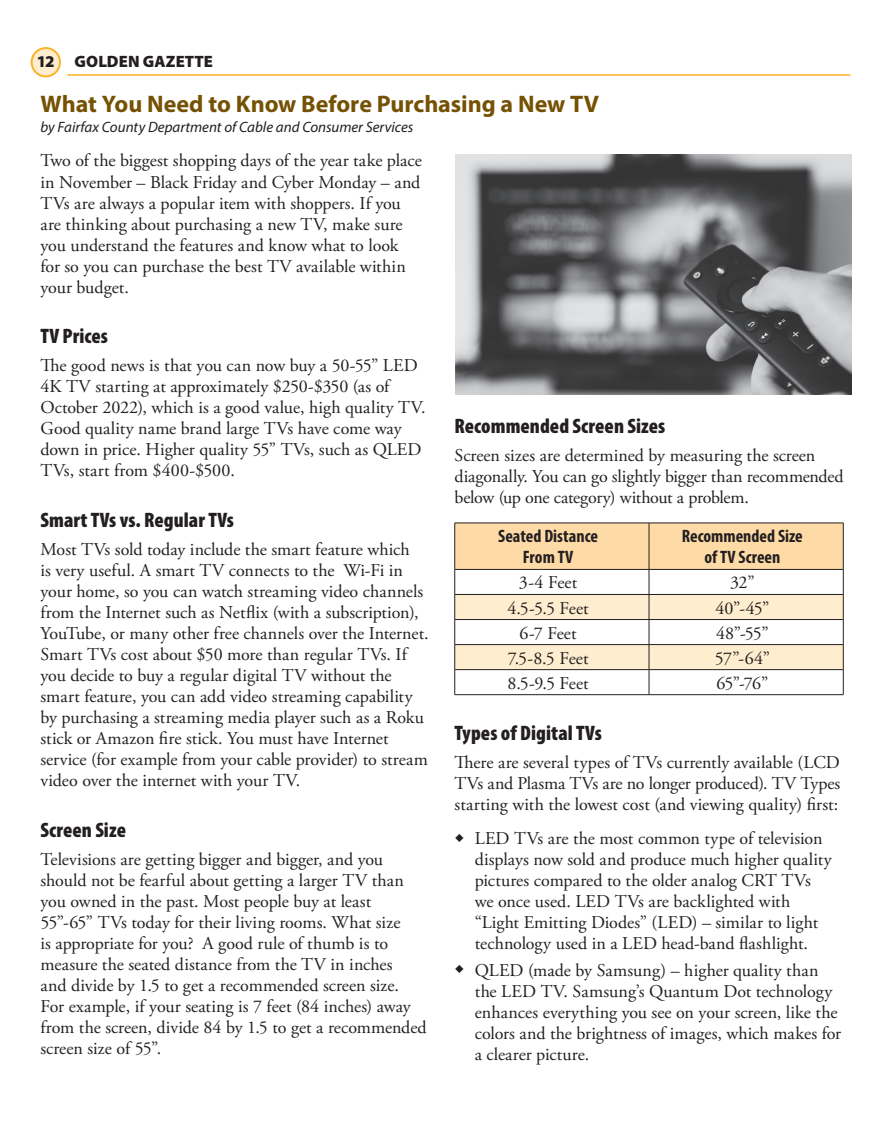
<style>
.page{position:relative;width:891px;height:1134px;background:#fff}
.page>*{position:absolute;margin:0;border:0;box-sizing:border-box;transform-origin:0 0}
.t1{font:700 24px "Myriad Pro";letter-spacing:-.005em;color:#755104}
.t2{font:900 condensed 21px "Myriad Pro";letter-spacing:.005em;color:#231f20}
.t3{font:18px/21px "Adobe Garamond Pro";color:#231f20}
.t4{font:700 condensed 18px/21px "Myriad Pro";color:#231f20;text-align:center}
.t5{font:900 16.5px "Myriad Pro";letter-spacing:.005em;color:#231f20}
.t6{font:italic 15px "Myriad Pro";color:#231f20}
</style>
<div class="page">
<hr style="left:67px;top:74px;width:783px;height:2px;background:#fbb123">
<div style="left:32px;top:48px;width:28px;height:28px;background:#feedcf;border-radius:50%"></div>
<div style="left:31px;top:47px;width:30px;height:30px;border:2px solid #fbb123;border-radius:50%"></div>
<svg style="left:454px;top:523px;width:390px;height:171px"></svg>
<hr style="left:455px;top:694px;width:194px;height:1px;background:#231f20">
<hr style="left:649px;top:694px;width:194px;height:1px;background:#231f20">
<img style="left:456px;top:155px;width:396px;height:239px">
<p class="t5" style="left:37px;top:51px;width:178px">1212 GOLDEN GAZETTE</p>
<h1 class="t1" style="left:40px;top:89px;width:560px">What You Need to Know Before Purchasing a New TV</h1>
<p class="t6" style="left:40px;top:118px;width:374px">by Fairfax County Department of Cable and Consumer Services</p>
<p class="t3" style="left:40px;top:151px;width:383px">Two of the biggest shopping days of the year take place in November – Black Friday and Cyber Monday – and TVs are always a popular item with shoppers. If you are thinking about purchasing a new TV, make sure you understand the features and know what to look for so you can purchase the best TV available within your budget.</p>
<p class="t2" style="left:40px;top:323px;width:69px">TV Prices</p>
<p class="t3" style="left:40px;top:356px;width:387px">The good news is that you can now buy a 50-55” LED 4K TV starting at approximately $250-$350 (as of October 2022), which is a good value, high quality TV.<br>Good quality name brand large TVs have come way down in price. Higher quality 55” TVs, such as QLED TVs, start from $400-$500.</p>
<p class="t2" style="left:40px;top:507px;width:195px">Smart TVs vs. Regular TVs</p>
<p class="t3" style="left:40px;top:539px;width:390px">Most TVs sold today include the smart feature which<br>is very useful. A smart TV connects to the Wi-Fi in your home, so you can watch streaming video channels from the Internet such as Netflix (with a subscription), YouTube, or many other free channels over the Internet.<br>Smart TVs cost about $50 more than regular TVs. If you decide to buy a regular digital TV without the smart feature, you can add video streaming capability by purchasing a streaming media player such as a Roku stick or Amazon fire stick. You must have Internet service (for example from your cable provider) to stream video over the internet with your TV.</p>
<p class="t2" style="left:40px;top:817px;width:87px">Screen Size</p>
<p class="t3" style="left:40px;top:849px;width:388px">Televisions are getting bigger and bigger, and you should not be fearful about getting a larger TV than you owned in the past. Most people buy at least 55”-65” TVs today for their living rooms. What size<br>is appropriate for you? A good rule of thumb is to measure the seated distance from the TV in inches<br>and divide by 1.5 to get a recommended screen size.<br>For example, if your seating is 7 feet (84 inches) away from the screen, divide 84 by 1.5 to get a recommended screen size of 55”.</p>
<p class="t2" style="left:455px;top:413px;width:212px">Recommended Screen Sizes</p>
<p class="t3" style="left:455px;top:446px;width:391px">Screen sizes are determined by measuring the screen diagonally. You can go slightly bigger than recommended below (up one category) without a problem.</p>
<p class="t4" style="left:498px;top:526px;width:101px">Seated Distance<br>From TV</p>
<p class="t4" style="left:682px;top:526px;width:122px">Recommended Size of TV Screen</p>
<p class="t3" style="left:519px;top:573px;width:60px">3-4 Feet</p>
<p class="t3" style="left:730px;top:573px;width:26px">32”</p>
<p class="t3" style="left:507px;top:598px;width:83px">4.5-5.5 Feet</p>
<p class="t3" style="left:715px;top:598px;width:56px">40”-45”</p>
<p class="t3" style="left:520px;top:623px;width:58px">6-7 Feet</p>
<p class="t3" style="left:716px;top:623px;width:54px">48”-55”</p>
<p class="t3" style="left:508px;top:648px;width:82px">7.5-8.5 Feet</p>
<p class="t3" style="left:715px;top:648px;width:57px">57”-64”</p>
<p class="t3" style="left:507px;top:673px;width:83px">8.5-9.5 Feet</p>
<p class="t3" style="left:716px;top:673px;width:53px">65”-76”</p>
<p class="t2" style="left:455px;top:719px;width:149px">Types of Digital TVs</p>
<p class="t3" style="left:455px;top:752px;width:387px;text-align:justify">There are several types of TVs currently available (LCD TVs and Plasma TVs are no longer produced). TV Types starting with the lowest cost (and viewing quality) first:</p>
<p class="t3" style="left:475px;top:829px;width:358px;text-indent:-20px">○ LED TVs are the most common type of television displays now sold and produce much higher quality pictures compared to the older analog CRT TVs we once used. LED TVs are backlighted with “Light Emitting Diodes” (LED) – similar to light technology used in a LED head-band flashlight.</p>
<p class="t3" style="left:475px;top:960px;width:368px;text-indent:-20px">○ QLED (made by Samsung) – higher quality than the LED TV. Samsung’s Quantum Dot technology enhances everything you see on your screen, like the colors and the brightness of images, which makes for a clearer picture.</p>
</div>
